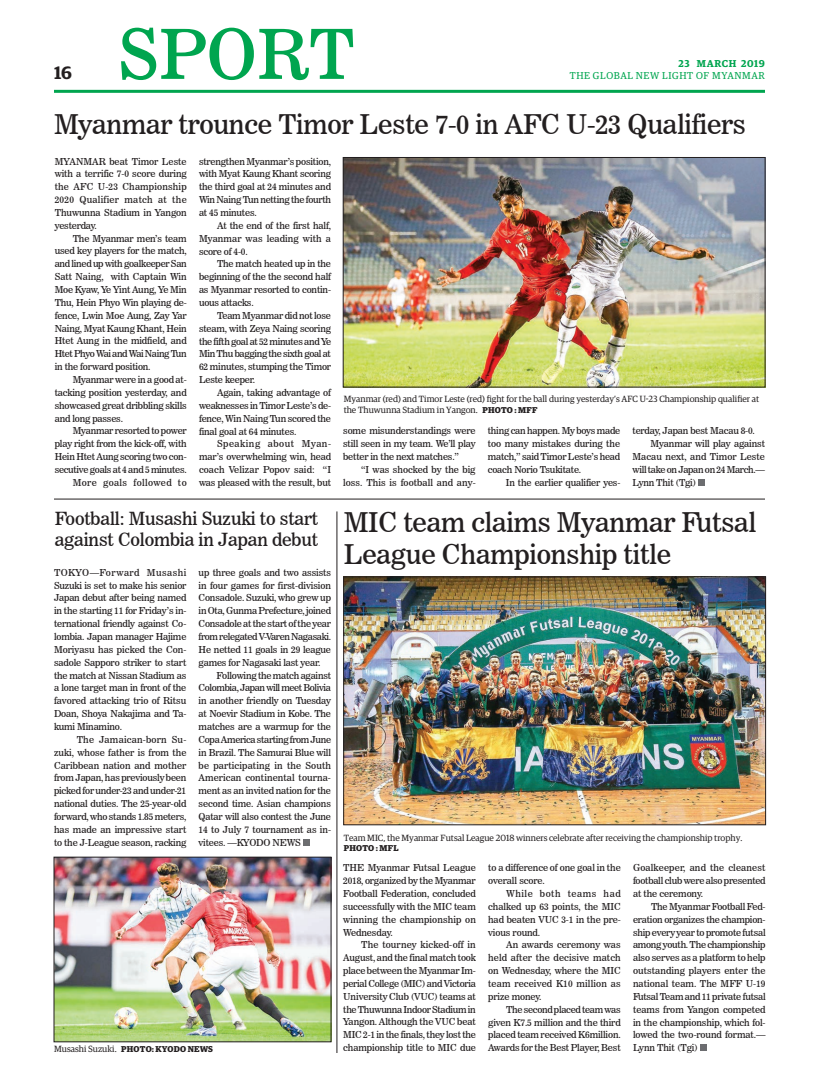
<style>
.page{position:relative;width:819px;height:1080px;background:#fff}
.page>*{position:absolute;margin:0;border:0;box-sizing:border-box;transform-origin:0 0}
.t1{font:68.5px "News 706 BT Roman C";color:#00a54f}
.t2{font:27px/32.4px "News 706 BT Roman C";letter-spacing:-.01em;color:#231f20}
.t3{font:18px/21.6px "News 706 BT Roman C";letter-spacing:-.01em;color:#231f20}
.t4{font:600 18px "Guardian Egyp";color:#231f20}
.t5{font:10px "Guardian Egyp";letter-spacing:.06em;color:#00a54f}
.t6{font:600 10px "Guardian Egyp";letter-spacing:.06em;color:#00a54f}
.t7{font:9.5px/12.9px "News 706 BT Roman C";letter-spacing:-.02em;color:#231f20;text-align:justify}
.t8{font:9.5px/12.9px "News 706 BT Roman C";letter-spacing:.005em;color:#231f20;text-align:right}
.t9{font:9.5px "News 706 BT Roman C";color:#231f20}
.t10{font:9px/10.8px "Guardian Egyp";color:#231f20}
.t11{font:700 8.5px "Guardian Egyp";letter-spacing:.02em;color:#231f20}
.s1{font-weight:400;font-size:9px}
.s2{font-weight:700;font-size:8.5px}
</style>
<div class="page">
<hr style="left:54px;top:90px;width:711px;height:3px;background:#00a54f">
<img style="left:56px;top:859px;width:273px;height:181px">
<div style="left:54px;top:857px;width:277px;height:185px;border:1px solid #231f20"></div>
<div style="left:303px;top:839px;width:6px;height:7px;background:#6c6d70"></div>
<hr style="left:337px;top:511px;width:1px;height:542px;background:#231f20">
<div style="left:700px;top:1045px;width:7px;height:6px;background:#6c6d70"></div>
<img style="left:346px;top:579px;width:418px;height:244px">
<div style="left:344px;top:577px;width:422px;height:248px;border:1px solid #231f20"></div>
<hr style="left:54px;top:499px;width:711px;height:1px;background:#231f20">
<img style="left:345px;top:159px;width:418px;height:226px">
<div style="left:343px;top:157px;width:422px;height:230px;border:1px solid #231f20"></div>
<div style="left:698px;top:479px;width:7px;height:7px;background:#6c6d70"></div>
<h1 class="t1" style="left:118px;top:13px;width:238px">SPORT</h1>
<p class="t6" style="left:679px;top:56px;width:88px">23 MARCH 2019</p>
<h3 class="t4" style="left:54px;top:59px;width:20px">16</h3>
<p class="t5" style="left:570px;top:69px;width:197px">THE GLOBAL NEW LIGHT OF MYANMAR</p>
<h2 class="t2" style="left:54px;top:108px;width:694px">Myanmar trounce Timor Leste 7-0 in AFC U-23 Qualifiers</h2>
<p class="t7" style="left:55px;top:155px;width:134px">MYANMAR beat Timor Leste with a terrific 7-0 score during the AFC U-23 Championship 2020 Qualifier match at the Thuwunna Stadium in Yangon yesterday.</p>
<p class="t7" style="left:55px;top:232px;width:134px;text-indent:18px">The Myanmar men’s team used key players for the match, and lined up with goalkeeper San Satt Naing, with Captain Win Moe Kyaw, Ye Yint Aung, Ye Min Thu, Hein Phyo Win playing de&shy;fence, Lwin Moe Aung, Zay Yar Naing, Myat Kaung Khant, Hein Htet Aung in the midfield, and Htet Phyo Wai and Wai Naing Tun in the forward position.</p>
<p class="t7" style="left:55px;top:373px;width:134px;text-indent:18px">Myanmar were in a good at&shy;tacking position yesterday, and showcased great dribbling skills and long passes.</p>
<p class="t7" style="left:55px;top:425px;width:134px;text-align:right">Myanmar resorted to power play right from the kick-off, with<br>Hein Htet Aung scoring two con&shy;secutive goals at 4 and 5 minutes.<br>More goals followed to</p>
<p class="t7" style="left:199px;top:155px;width:134px">strengthen Myanmar’s position, with Myat Kaung Khant scoring the third goal at 24 minutes and Win Naing Tun netting the fourth at 45 minutes.</p>
<p class="t7" style="left:199px;top:219px;width:134px;text-indent:18px">At the end of the first half, Myanmar was leading with a score of 4-0.</p>
<p class="t7" style="left:199px;top:258px;width:134px;text-indent:18px">The match heated up in the beginning of the the second half as Myanmar resorted to contin&shy;uous attacks.</p>
<p class="t7" style="left:199px;top:309px;width:134px;text-indent:18px">Team Myanmar did not lose steam, with Zeya Naing scoring the fifth goal at 52 minutes and Ye Min Thu bagging the sixth goal at 62 minutes, stumping the Timor Leste keeper.</p>
<p class="t7" style="left:199px;top:386px;width:134px;text-indent:18px">Again, taking advantage of weaknesses in Timor Leste’s de&shy;fence, Win Naing Tun scored the final goal at 64 minutes.</p>
<p class="t7" style="left:199px;top:437px;width:134px;text-indent:18px">Speaking about Myan&shy;mar’s overwhelming win, head coach Velizar Popov said: “I was pleased with the result, but</p>
<h3 class="t3" style="left:55px;top:507px;width:265px">Football: Musashi Suzuki to start against Colombia in Japan debut</h3>
<p class="t7" style="left:54px;top:566px;width:134px">TOKYO—Forward Musashi Suzuki is set to make his senior Japan debut after being named in the starting 11 for Friday’s in&shy;ternational friendly against Co&shy;lombia. Japan manager Hajime Moriyasu has picked the Con&shy;sadole Sapporo striker to start the match at Nissan Stadium as a lone target man in front of the favored attacking trio of Ritsu Doan, Shoya Nakajima and Ta&shy;kumi Minamino.</p>
<p class="t7" style="left:54px;top:733px;width:134px;text-indent:23px">The Jamaican-born Su&shy;zuki, whose father is from the Caribbean nation and mother from Japan, has previously been picked for under-23 and under-21 national duties. The 25-year-old forward, who stands 1.85 meters, has made an impressive start to the J-League season, racking</p>
<p class="t7" style="left:199px;top:566px;width:134px">up three goals and two assists in four games for first-division Consadole. Suzuki, who grew up in Ota, Gunma Prefecture, joined Consadole at the start of the year from relegated V-Varen Nagasaki.<br>He netted 11 goals in 29 league games for Nagasaki last year.</p>
<p class="t7" style="left:199px;top:669px;width:134px;text-indent:18px">Following the match against Colombia, Japan will meet Bolivia in another friendly on Tuesday at Noevir Stadium in Kobe. The matches are a warmup for the Copa America starting from June in Brazil. The Samurai Blue will be participating in the South American continental tourna&shy;ment as an invited nation for the second time. Asian champions Qatar will also contest the June 14 to July 7 tournament as in&shy;vitees. —KYODO NEWS</p>
<p class="t11" style="left:54px;top:1043px;width:161px"><span class="s1">Musashi Suzuki.</span> PHOTO: KYODO NEWS</p>
<p class="t10" style="left:344px;top:393px;width:417px">Myanmar (red) and Timor Leste (red) fight for the ball during yesterday’s AFC U-23 Championship qualifier at the Thuwunna Stadium in Yangon. <span class="s2">PHOTO : MFF</span></p>
<p class="t7" style="left:343px;top:424px;width:134px">some misunderstandings were still seen in my team. We’ll play better in the next matches.”</p>
<p class="t8" style="left:343px;top:463px;width:134px">“I was shocked by the big loss. This is football and any-</p>
<p class="t7" style="left:488px;top:424px;width:134px">thing can happen. My boys made too many mistakes during the match,” said Timor Leste’s head coach Norio Tsukitate.</p>
<p class="t7" style="left:506px;top:476px;width:116px">In the earlier qualifier yes-</p>
<p class="t7" style="left:633px;top:424px;width:124px">terday, Japan best Macau 8-0.</p>
<p class="t7" style="left:651px;top:437px;width:116px">Myanmar will play against</p>
<p class="t9" style="left:633px;top:451px;width:134px">Macau next, and Timor Leste</p>
<p class="t7" style="left:633px;top:463px;width:134px">will take on Japan on 24 March.—</p>
<p class="t7" style="left:633px;top:476px;width:65px">Lynn Thit (Tgi)</p>
<h2 class="t2" style="left:344px;top:506px;width:414px">MIC team claims Myanmar Futsal<br>League Championship title</h2>
<p class="t10" style="left:344px;top:832px;width:400px">Team MIC, the Myanmar Futsal League 2018 winners celebrate after receiving the championship trophy.</p>
<p class="t11" style="left:344px;top:841px;width:56px">PHOTO : MFL</p>
<p class="t7" style="left:343px;top:861px;width:134px">THE Myanmar Futsal League 2018, organized by the Myanmar Football Federation, concluded successfully with the MIC team winning the championship on Wednesday.</p>
<p class="t7" style="left:343px;top:938px;width:134px;text-indent:18px">The tourney kicked-off in August, and the final match took place between the Myanmar Im&shy;perial College (MIC) and Victoria University Club (VUC) teams at the Thuwunna Indoor Stadium in Yangon. Although the VUC beat MIC 2-1 in the finals, they lost the championship title to MIC due</p>
<p class="t7" style="left:488px;top:861px;width:134px">to a difference of one goal in the overall score.</p>
<p class="t7" style="left:488px;top:887px;width:134px;text-indent:18px">While both teams had chalked up 63 points, the MIC had beaten VUC 3-1 in the pre&shy;vious round.</p>
<p class="t7" style="left:488px;top:939px;width:134px;text-indent:18px">An awards ceremony was held after the decisive match on Wednesday, where the MIC team received K10 million as prize money.</p>
<p class="t7" style="left:488px;top:1003px;width:134px;text-indent:18px">The second placed team was given K7.5 million and the third placed team received K6million.<br>Awards for the Best Player, Best</p>
<p class="t7" style="left:633px;top:861px;width:134px">Goalkeeper, and the cleanest football club were also presented at the ceremony.</p>
<p class="t7" style="left:633px;top:900px;width:134px;text-indent:18px">The Myanmar Football Fed&shy;eration organizes the champion&shy;ship every year to promote futsal among youth. The championship also serves as a platform to help outstanding players enter the national team. The MFF U-19<br>Futsal Team and 11 private futsal teams from Yangon competed in the championship, which fol&shy;lowed the two-round format.— Lynn Thit (Tgi)</p>
</div>
